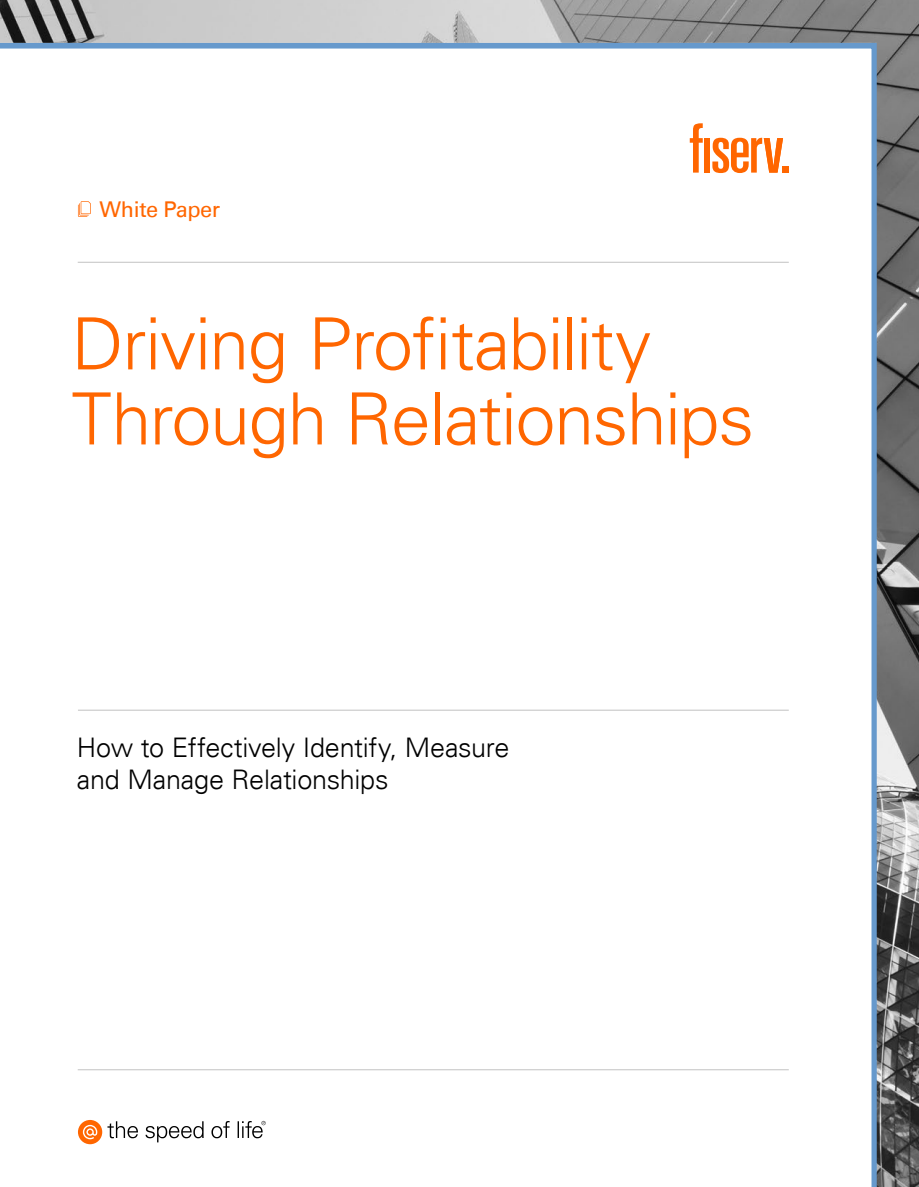
<style>
.page{position:relative;width:919px;height:1187px;background:#fff}
.page>*{position:absolute;margin:0;border:0;box-sizing:border-box;transform-origin:0 0}
.Title___Long__4_line{font:300 72px/75px "Univers For Fiserv 45";letter-spacing:-.02em;color:#f60}
.Description{font:300 27px/32.4px "Univers For Fiserv 45";letter-spacing:-.01em;color:#000}
.Document_Type{font:21.75px "Univers For Fiserv 55";letter-spacing:-.02em;color:#f60}
</style>
<div class="page">
<img style="left:0;top:0;width:918px;height:1186px">
<p class="Document_Type" style="left:100px;top:196px;width:122px">White Paper</p>
<p class="Title___Long__4_line" style="left:72px;top:306px;width:684px">Driving Profitability<br>Through Relationships</p>
<p class="Description" style="left:77px;top:731px;width:434px">How to Effectively Identify, Measure and Manage Relationships</p>
</div>
